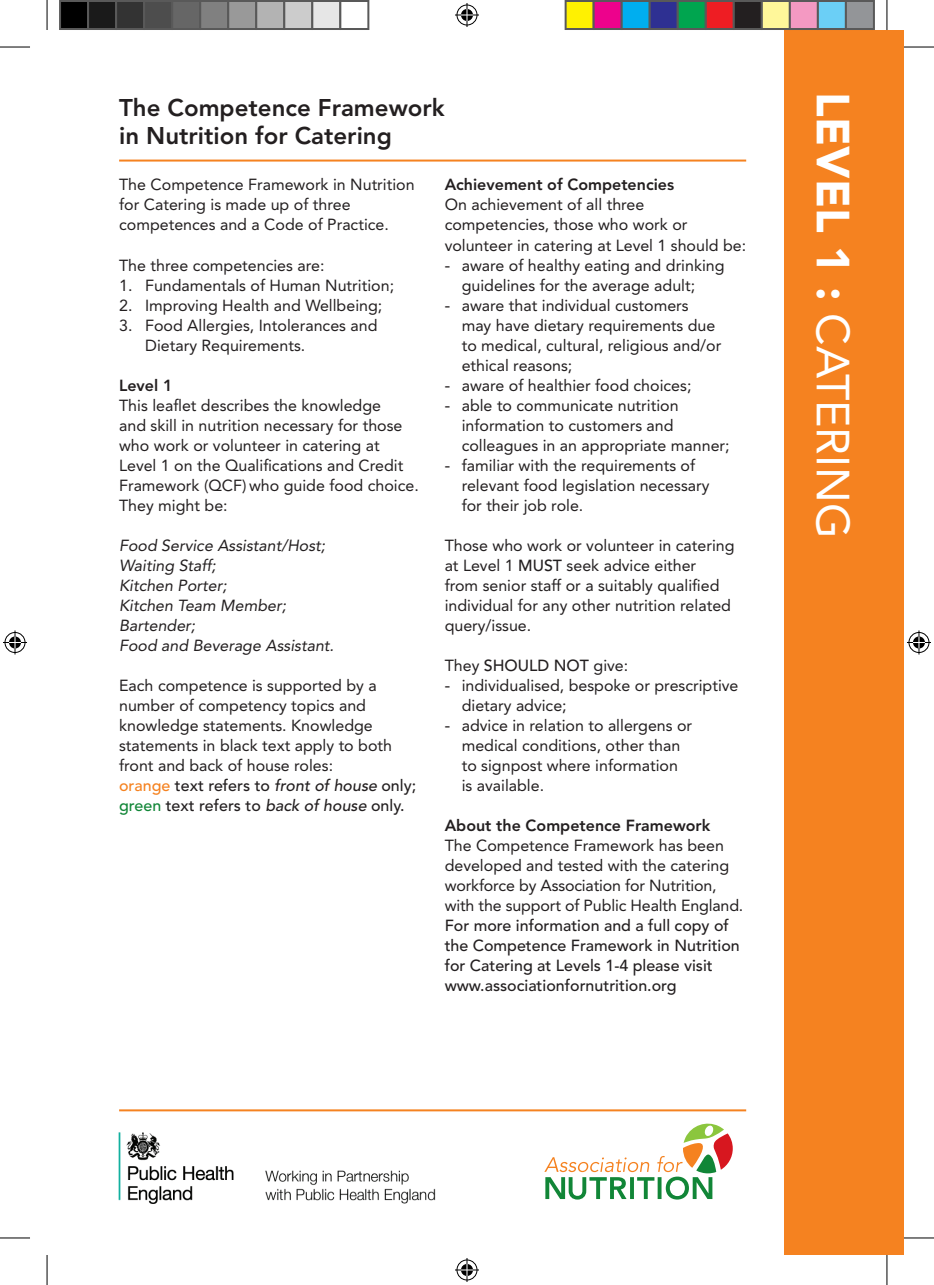
<style>
.page{position:relative;width:934px;height:1285px;background:#fff}
.page>*{position:absolute;margin:0;border:0;box-sizing:border-box;transform-origin:0 0}
.t1{font:46px "Avenir";color:#fff}
.t2{font:800 24px/28px "Avenir";color:#231f20}
.t3{font:16px/20px "Avenir";color:#231f20}
.t4{font:500 16px/20px "Avenir";color:#231f20}
.t5{font:italic 16px/20px "Avenir";color:#231f20}
.t6{font:800 16px "Avenir";color:#231f20}
.s1{font-weight:900}
.s2{font-family:"Arial"}
.s3{font-weight:500}
.s4{font-weight:500;color:#f58220}
.s5{font-weight:500;font-style:italic}
.s6{font-weight:500;color:#118637}
</style>
<div class="page">
<hr style="left:119px;top:1109px;width:626px;height:2px;background:#f58220">
<hr style="left:119px;top:160px;width:626px;height:2px;background:#f58220">
<svg style="left:544px;top:1123px;width:188px;height:76px"></svg>
<div style="left:784px;top:30px;width:119px;height:1225px;background:#f58220"></div>
<img style="left:118px;top:1132px;width:116px;height:72px">
<img style="left:265px;top:1188px;width:171px;height:16px">
<img style="left:265px;top:1170px;width:144px;height:15px">
<hr style="left:0;top:47px;width:30px;height:1px;background:#000">
<hr style="left:903px;top:47px;width:30px;height:1px;background:#000">
<hr style="left:0;top:1237px;width:30px;height:1px;background:#000">
<hr style="left:903px;top:1237px;width:30px;height:1px;background:#000">
<hr style="left:47px;top:0;width:1px;height:30px;background:#000">
<hr style="left:47px;top:1255px;width:1px;height:30px;background:#000">
<hr style="left:886px;top:0;width:1px;height:30px;background:#000">
<hr style="left:886px;top:1255px;width:1px;height:30px;background:#000">
<svg style="left:455px;top:3px;width:24px;height:24px"></svg>
<svg style="left:455px;top:1258px;width:24px;height:24px"></svg>
<svg style="left:3px;top:630px;width:24px;height:24px"></svg>
<svg style="left:907px;top:630px;width:23px;height:24px"></svg>
<div style="left:60px;top:1px;width:28px;height:28px;background:#000"></div>
<div style="left:59px;top:0;width:30px;height:30px;border:2px solid #595959"></div>
<div style="left:88px;top:1px;width:28px;height:28px;background:#1a1a1a"></div>
<div style="left:87px;top:0;width:30px;height:30px;border:2px solid #595959"></div>
<div style="left:116px;top:1px;width:28px;height:28px;background:#333"></div>
<div style="left:115px;top:0;width:30px;height:30px;border:2px solid #595959"></div>
<div style="left:144px;top:1px;width:28px;height:28px;background:#4d4d4d"></div>
<div style="left:143px;top:0;width:30px;height:30px;border:2px solid #595959"></div>
<div style="left:172px;top:1px;width:28px;height:28px;background:#666"></div>
<div style="left:171px;top:0;width:30px;height:30px;border:2px solid #595959"></div>
<div style="left:200px;top:1px;width:28px;height:28px;background:#808080"></div>
<div style="left:199px;top:0;width:30px;height:30px;border:2px solid #595959"></div>
<div style="left:228px;top:1px;width:28px;height:28px;background:#999"></div>
<div style="left:227px;top:0;width:30px;height:30px;border:2px solid #595959"></div>
<div style="left:256px;top:1px;width:28px;height:28px;background:#b3b3b3"></div>
<div style="left:255px;top:0;width:30px;height:30px;border:2px solid #595959"></div>
<div style="left:284px;top:1px;width:28px;height:28px;background:#ccc"></div>
<div style="left:283px;top:0;width:30px;height:30px;border:2px solid #595959"></div>
<div style="left:312px;top:1px;width:28px;height:28px;background:#e6e6e6"></div>
<div style="left:311px;top:0;width:30px;height:30px;border:2px solid #595959"></div>
<div style="left:339px;top:0;width:30px;height:30px;border:2px solid #595959"></div>
<div style="left:565px;top:1px;width:28px;height:28px;background:#fff101"></div>
<div style="left:564px;top:0;width:30px;height:30px;border:2px solid #595959"></div>
<div style="left:593px;top:1px;width:28px;height:28px;background:#ed028c"></div>
<div style="left:592px;top:0;width:30px;height:30px;border:2px solid #595959"></div>
<div style="left:621px;top:1px;width:28px;height:28px;background:#00aeef"></div>
<div style="left:620px;top:0;width:30px;height:30px;border:2px solid #595959"></div>
<div style="left:649px;top:1px;width:28px;height:28px;background:#2e3092"></div>
<div style="left:648px;top:0;width:30px;height:30px;border:2px solid #595959"></div>
<div style="left:677px;top:1px;width:28px;height:28px;background:#00a54f"></div>
<div style="left:676px;top:0;width:30px;height:30px;border:2px solid #595959"></div>
<div style="left:705px;top:1px;width:28px;height:28px;background:#ee1d23"></div>
<div style="left:704px;top:0;width:30px;height:30px;border:2px solid #595959"></div>
<div style="left:733px;top:1px;width:28px;height:28px;background:#231f20"></div>
<div style="left:732px;top:0;width:30px;height:30px;border:2px solid #595959"></div>
<div style="left:761px;top:1px;width:28px;height:28px;background:#fff79a"></div>
<div style="left:760px;top:0;width:30px;height:30px;border:2px solid #595959"></div>
<div style="left:789px;top:1px;width:28px;height:28px;background:#f499c2"></div>
<div style="left:788px;top:0;width:30px;height:30px;border:2px solid #595959"></div>
<div style="left:817px;top:1px;width:28px;height:28px;background:#6bcff6"></div>
<div style="left:816px;top:0;width:30px;height:30px;border:2px solid #595959"></div>
<div style="left:845px;top:1px;width:28px;height:28px;background:#939598"></div>
<div style="left:844px;top:0;width:30px;height:30px;border:2px solid #595959"></div>
<h2 class="t2" style="left:119px;top:93px;width:327px">The Competence Framework in Nutrition for Catering</h2>
<h1 class="t1" style="left:859px;top:92px;width:448px;rotate:90deg"><span class="s1">Level 1 :</span> catering</h1>
<p class="t6" style="left:444px;top:175px;width:231px">Achievement of Competencies</p>
<p class="t3" style="left:444px;top:195px;width:303px">On achievement of all three competencies, those who work or volunteer in catering at Level 1 should be:</p>
<p class="t3" style="left:461px;top:255px;width:264px;text-indent:-17px"><span class="s2">-</span> aware of healthy eating and drinking guidelines for the average adult;</p>
<p class="t3" style="left:461px;top:295px;width:261px;text-indent:-17px"><span class="s2">-</span> aware that individual customers may have dietary requirements due to medical, cultural, religious and/or ethical reasons;</p>
<p class="t3" style="left:444px;top:375px;width:248px"><span class="s2">-</span> aware of healthier food choices;</p>
<p class="t3" style="left:461px;top:395px;width:269px;text-indent:-17px"><span class="s2">-</span> able to communicate nutrition information to customers and colleagues in an appropriate manner;</p>
<p class="t3" style="left:461px;top:455px;width:249px;text-indent:-17px"><span class="s2">-</span> familiar with the requirements of relevant food legislation necessary for their job role.</p>
<p class="t3" style="left:444px;top:535px;width:291px">Those who work or volunteer in catering at Level 1 <span class="s3">MUST</span> seek advice either<br>from senior staff or a suitably qualified individual for any other nutrition related query/issue.</p>
<p class="t3" style="left:444px;top:655px;width:185px">They <span class="s3">Shou ld NOT</span> give:</p>
<p class="t3" style="left:461px;top:675px;width:278px;text-indent:-17px"><span class="s2">-</span> individualised, bespoke or prescriptive dietary advice;</p>
<p class="t3" style="left:461px;top:715px;width:232px;text-indent:-17px"><span class="s2">-</span> advice in relation to allergens or medical conditions, other than to signpost where information is available.</p>
<p class="t6" style="left:444px;top:815px;width:267px">About the Competence Framework</p>
<p class="t3" style="left:444px;top:835px;width:300px">The Competence Framework has been developed and tested with the catering workforce by Association for Nutrition, with the support of Public Health England.</p>
<p class="t4" style="left:444px;top:915px;width:296px">For more information and a full copy of the Competence Framework in Nutrition for Catering at Levels 1-4 please visit www.associationfornutrition.org</p>
<p class="t3" style="left:119px;top:175px;width:297px">The Competence Framework in Nutrition for Catering is made up of three competences and a Code of Practice.</p>
<p class="t3" style="left:119px;top:255px;width:207px">The three competencies are:</p>
<p class="t3" style="left:119px;top:275px;width:276px">1. Fundamentals of Human Nutrition;</p>
<p class="t3" style="left:119px;top:295px;width:264px">2. Improving Health and Wellbeing;</p>
<p class="t3" style="left:145px;top:315px;width:234px;text-indent:-26px">3. Food Allergies, Intolerances and<br>Dietary Requirements.</p>
<p class="t6" style="left:119px;top:375px;width:55px">Level 1</p>
<p class="t3" style="left:119px;top:395px;width:301px">This leaflet describes the knowledge<br>and skill in nutrition necessary for those who work or volunteer in catering at Level 1 on the Qualifications and Credit Framework (QCF) who guide food choice.<br>They might be:</p>
<p class="t5" style="left:119px;top:535px;width:216px">Food Service Assistant/Host;<br>Waiting Staff;<br>Kitchen Porter;<br>Kitchen Team Member;<br>Bartender;<br>Food and Beverage Assistant.</p>
<p class="t3" style="left:119px;top:675px;width:298px">Each competence is supported by a number of competency topics and knowledge statements. Knowledge statements in black text apply to both front and back of house roles:<br><span class="s4">orange</span> <span class="s3">text refers to</span> <span class="s5">front of house</span> <span class="s3">only; </span><span class="s6">green</span> <span class="s3">text refers to</span> <span class="s5">back of house</span> <span class="s3">only.</span></p>
</div>
